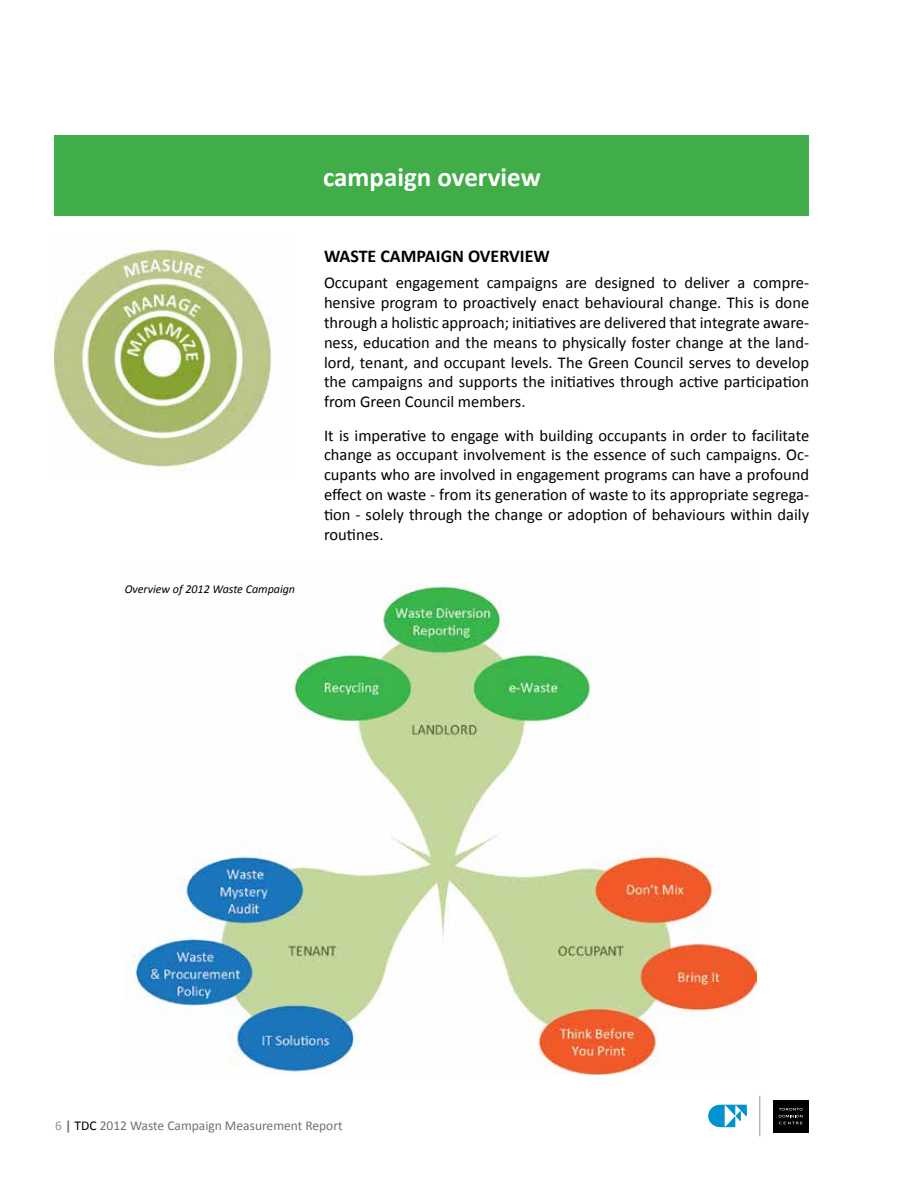
<style>
.page{position:relative;width:918px;height:1188px;background:#fff}
.page>*{position:absolute;margin:0;border:0;box-sizing:border-box;transform-origin:0 0}
.t1{font:700 27px "Calibri";color:#fff}
.t2{font:700 18px "Calibri";color:#000}
.t3{font:16.5px/19.8px "Calibri";color:#000;text-align:justify}
.t4{font:13.5px "Calibri";color:#717073}
.t5{font:italic 12px "Calibri";color:#000}
.s1{color:#949496}
.s2{font-weight:700}
.s3{color:#000}
</style>
<div class="page">
<div style="left:773px;top:1100px;width:35px;height:32px;background:#000"></div>
<svg style="left:779px;top:1108px;width:24px;height:16px"></svg>
<hr style="left:760px;top:1096px;width:1px;height:40px;background:#939598">
<svg style="left:708px;top:1105px;width:39px;height:22px"></svg>
<img style="left:55px;top:248px;width:217px;height:220px">
<div style="left:55px;top:135px;width:754px;height:81px;background:#41ad49"></div>
<img style="left:126px;top:582px;width:630px;height:492px">
<h1 class="t1" style="left:323px;top:159px;width:219px">campaign overview</h1>
<p class="t5" style="left:125px;top:581px;width:172px">Overview of 2012 Waste Campaign</p>
<p class="t2" style="left:324px;top:244px;width:227px">WASTE CAMPAIGN OVERVIEW</p>
<p class="t3" style="left:324px;top:273px;width:487px">Occupant engagement campaigns are designed to deliver a compre&shy;hensive program to proactively enact behavioural change. This is done through a holistic approach; initiatives are delivered that integrate aware&shy;ness, education and the means to physically foster change at the land&shy;lord, tenant, and occupant levels. The Green Council serves to develop the campaigns and supports the initiatives through active participation from Green Council members.</p>
<p class="t3" style="left:324px;top:425px;width:487px">It is imperative to engage with building occupants in order to facilitate change as occupant involvement is the essence of such campaigns. Oc&shy;cupants who are involved in engagement programs can have a profound effect on waste - from its generation of waste to its appropriate segrega&shy;tion - solely through the change or adoption of behaviours within daily routines.</p>
<p class="t4" style="left:55px;top:1117px;width:289px"><span class="s1">6</span> <span class="s2">|</span> <span class="s3">TDC</span> 2012 Waste Campaign Measurement Report</p>
</div>
